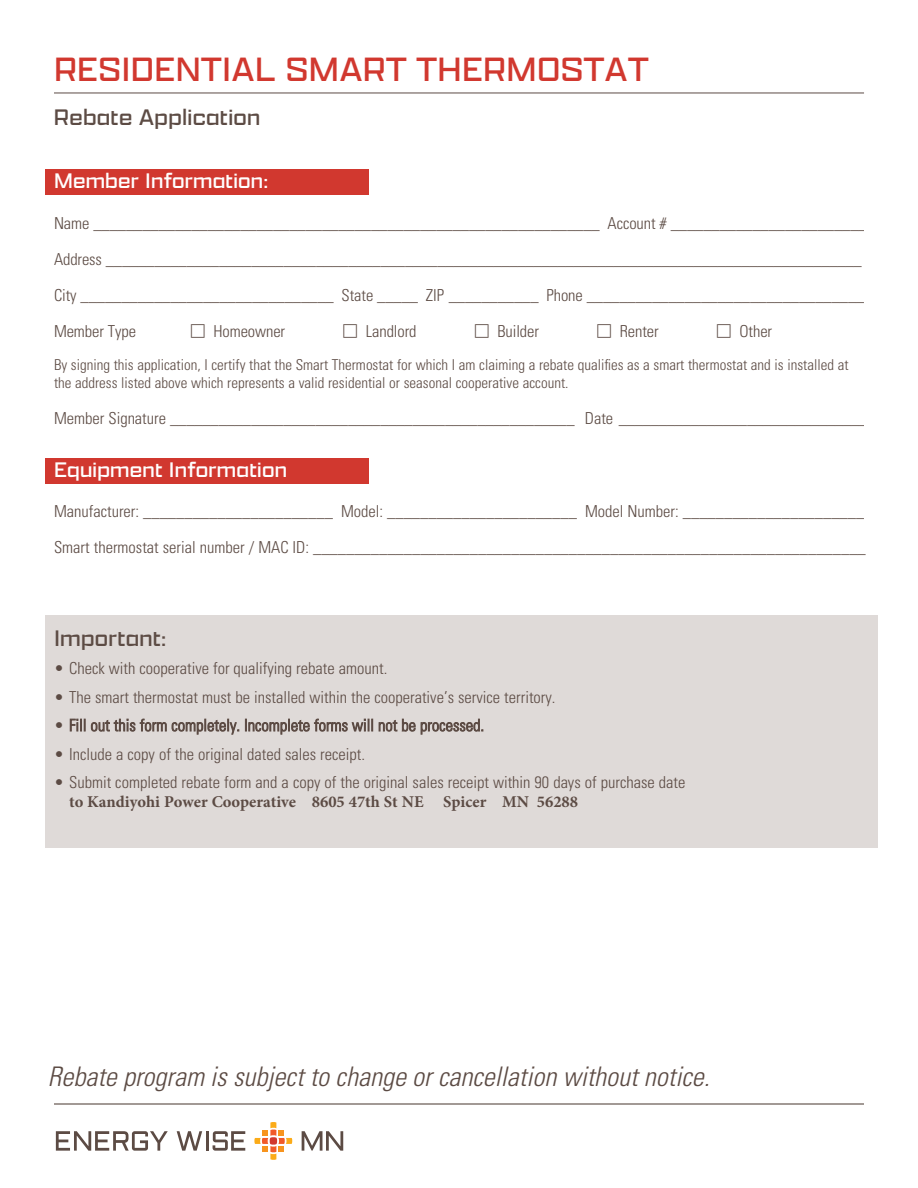
<style>
.page{position:relative;width:918px;height:1188px;background:#fff}
.page>*{position:absolute;margin:0;border:0;box-sizing:border-box;transform-origin:0 0}
.t1{font:300 36px "Apotek Extended";letter-spacing:.01em;color:#d1382f}
.t2{font:italic 300 condensed 27px "Univers LT Std";color:#5c4b44}
.t3{font:300 24px "Apotek Extended";letter-spacing:.01em;color:#5c4b44}
.t4{font:300 22.5px "Apotek Extended";letter-spacing:.01em;color:#fff}
.t5{font:300 condensed 16.5px/36px "Univers LT Std";color:#5c4b44}
.t6{font:700 16.5px "Minion Pro";color:#5c4b44}
.t7{font:300 condensed 15px/18px "Univers LT Std";color:#5c4b44}
</style>
<div class="page">
<svg style="left:254px;top:1122px;width:39px;height:38px"></svg>
<svg style="left:56px;top:1131px;width:112px;height:20px"></svg>
<svg style="left:177px;top:1131px;width:25px;height:20px"></svg>
<hr style="left:206px;top:1131px;width:2px;height:20px;background:#5c4b44">
<svg style="left:213px;top:1131px;width:32px;height:20px"></svg>
<svg style="left:302px;top:1131px;width:41px;height:20px"></svg>
<hr style="left:54px;top:1103px;width:810px;height:2px;background:#5c4b44">
<hr style="left:54px;top:93px;width:810px;height:1px;background:#5c4b44">
<div style="left:45px;top:170px;width:324px;height:25px;background:#d1382f"></div>
<div style="left:45px;top:458px;width:324px;height:26px;background:#d1382f"></div>
<div style="left:45px;top:615px;width:833px;height:232px;background:#dfdad8"></div>
<h1 class="t1" style="left:54px;top:47px;width:596px">RESIDENTIAL SMART THERMOSTAT</h1>
<h3 class="t3" style="left:54px;top:102px;width:208px">Rebate Application</h3>
<h3 class="t4" style="left:54px;top:167px;width:216px">Member Information:</h3>
<p class="t5" style="left:54px;top:205px;width:814px">Name ______________________________________________________________ Account # ________________________ Address ______________________________________________________________________________________________ City _______________________________ State _____ ZIP ___________ Phone __________________________________ Member Type</p>
<p class="t5" style="left:213px;top:313px;width:73px">Homeowner</p>
<p class="t5" style="left:366px;top:313px;width:52px">Landlord</p>
<p class="t5" style="left:497px;top:313px;width:43px">Builder</p>
<p class="t5" style="left:620px;top:313px;width:40px">Renter</p>
<p class="t5" style="left:740px;top:313px;width:34px">Other</p>
<p class="t7" style="left:54px;top:355px;width:796px">By signing this application, I certify that the Smart Thermostat for which I am claiming a rebate qualifies as a smart thermostat and is installed at the address listed above which represents a valid residential or seasonal cooperative account.</p>
<p class="t5" style="left:54px;top:400px;width:815px">Member Signature __________________________________________________ Date _______________________________</p>
<h3 class="t4" style="left:54px;top:456px;width:235px">Equipment Information</h3>
<p class="t5" style="left:54px;top:494px;width:813px">Manufacturer: _______________________ Model: _______________________ Model Number: ______________________<br>Smart thermostat serial number / MAC ID: ___________________________________________________________________</p>
<h3 class="t3" style="left:54px;top:623px;width:114px">Important:</h3>
<p class="t5" style="left:54px;top:650px;width:335px">• Check with cooperative for qualifying rebate amount.</p>
<p class="t5" style="left:54px;top:679px;width:503px">• The smart thermostat must be installed within the cooperative’s service territory.</p>
<p class="t5" style="left:54px;top:707px;width:432px">• Fill out this form completely. Incomplete forms will not be processed.</p>
<p class="t5" style="left:54px;top:736px;width:313px">• Include a copy of the original dated sales receipt.</p>
<p class="t5" style="left:54px;top:764px;width:633px">• Submit completed rebate form and a copy of the original sales receipt within 90 days of purchase date</p>
<p class="t6" style="left:69px;top:790px;width:511px">to Kandiyohi Power Cooperative 8605 47th St NE Spicer MN 56288</p>
<h2 class="t2" style="left:48px;top:1060px;width:664px">Rebate program is subject to change or cancellation without notice.</h2>
</div>
